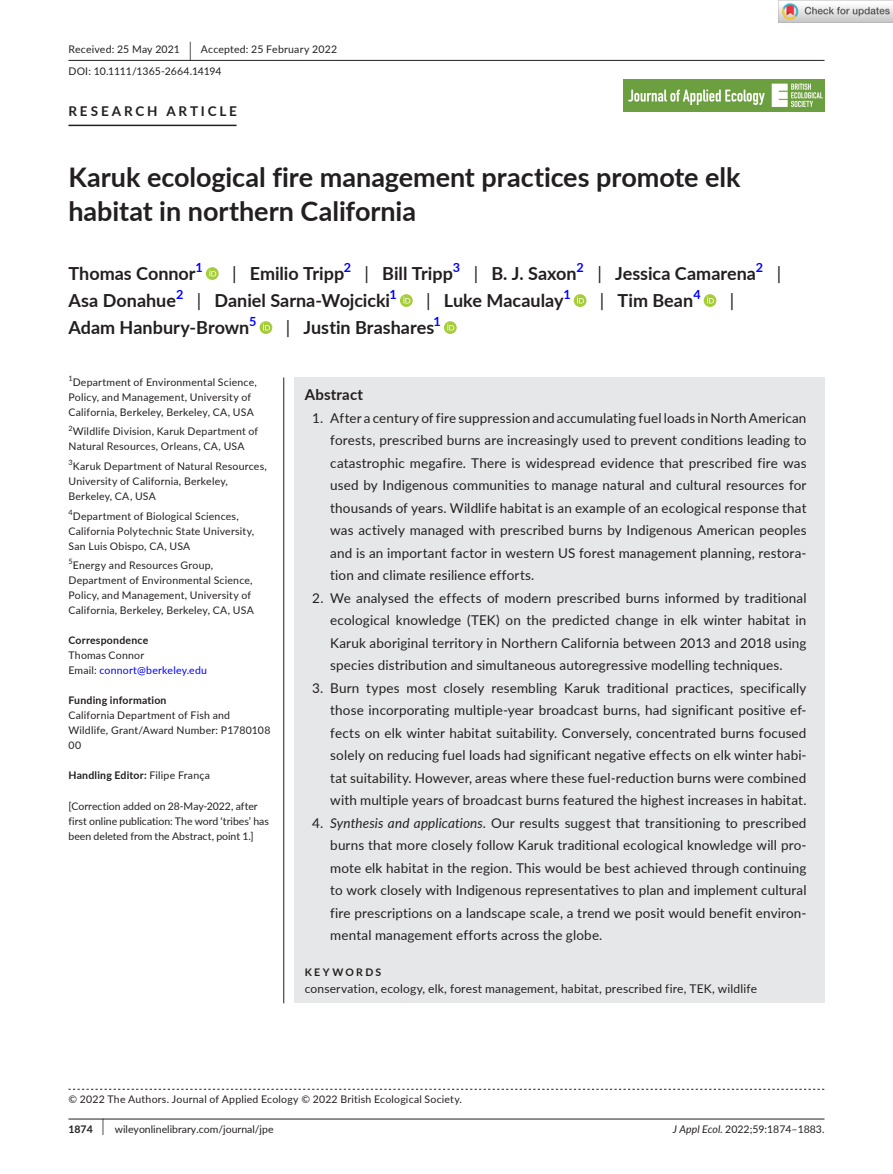
<style>
.page{position:relative;width:893px;height:1174px;background:#fff}
.page>*{position:absolute;margin:0;border:0;box-sizing:border-box;transform-origin:0 0}
.t1{font:700 27px/34.5px "Lato";color:#231f20}
.t2{font:700 18px "Lato";color:#231f20}
.t3{font:18px "Lato";color:#231f20}
.t4{font:700 15px "Lato";letter-spacing:.015em;color:#231f20}
.t5{font:13.5px/22.5px "Lato";letter-spacing:.01em;color:#231f20;text-align:justify}
.t6{font:700 13.5px "Lato";letter-spacing:.21em;color:#231f20}
.t7{font:700 12.6px "Lato";color:#00f}
.t8{font:12px "Lato";letter-spacing:.015em;color:#231f20}
.t9{font:10.5px/15px "Lato";letter-spacing:.015em;color:#231f20}
.t10{font:700 10.5px "Lato";letter-spacing:.02em;color:#231f20}
.t11{font:10.5px/15px "Lato";letter-spacing:.02em;color:#00f}
.t12{font:700 10.5px "Lato";letter-spacing:.22em;color:#231f20}
.t13{font:7.35px "Lato";color:#231f20}
.s1{font-size:19.65px}
.s2{font-weight:400}
.s3{color:#231f20}
.s4{font-style:italic}
.s5{font-weight:700}
.s6{font-size:17.4px}
</style>
<div class="page">
<hr style="left:68px;top:1118px;width:756px;height:1px;background:#231f20">
<img style="left:623px;top:79px;width:201px;height:33px">
<hr style="left:68px;top:60px;width:756px;height:1px;background:#231f20">
<hr style="left:68px;top:125px;width:169px;height:1px;background:#231f20">
<svg style="left:206px;top:267px;width:13px;height:13px"></svg>
<svg style="left:209px;top:269px;width:7px;height:7px"></svg>
<svg style="left:400px;top:294px;width:13px;height:13px"></svg>
<svg style="left:403px;top:296px;width:7px;height:7px"></svg>
<svg style="left:574px;top:294px;width:12px;height:13px"></svg>
<svg style="left:577px;top:296px;width:7px;height:7px"></svg>
<svg style="left:704px;top:294px;width:12px;height:13px"></svg>
<svg style="left:707px;top:296px;width:7px;height:7px"></svg>
<svg style="left:260px;top:321px;width:12px;height:13px"></svg>
<svg style="left:263px;top:323px;width:7px;height:7px"></svg>
<svg style="left:444px;top:321px;width:13px;height:13px"></svg>
<svg style="left:447px;top:323px;width:7px;height:7px"></svg>
<svg style="left:68px;top:1088px;width:756px;height:1px"></svg>
<div style="left:294px;top:377px;width:530px;height:626px;background:#e6e7e9"></div>
<hr style="left:283px;top:377px;width:1px;height:626px;background:#231f20">
<img style="left:779px;top:0;width:114px;height:23px">
<p class="t9" style="left:68px;top:38px;width:270px;line-height:21.8px">Received: 25 May 2021 <span class="s1">|</span> Accepted: 25 February 2022<br>DOI: 10.1111/1365-2664.14194</p>
<p class="t6" style="left:68px;top:101px;width:170px">RESEARCH ARTICLE</p>
<h1 class="t1" style="left:68px;top:159px;width:674px">Karuk ecological fire management practices promote elk habitat in northern California</h1>
<h2 class="t2" style="left:68px;top:260px;width:129px">Thomas Connor</h2>
<p class="t7" style="left:196px;top:258px;width:9px">1</p>
<h2 class="t2" style="left:232px;top:260px;width:114px"><span class="s2">|</span> Emilio Tripp</h2>
<p class="t7" style="left:344px;top:258px;width:9px">2</p>
<h2 class="t2" style="left:365px;top:260px;width:90px"><span class="s2">|</span> Bill Tripp</h2>
<p class="t7" style="left:453px;top:258px;width:9px">3</p>
<h2 class="t2" style="left:474px;top:260px;width:105px"><span class="s2">|</span> B. J. Saxon</h2>
<p class="t7" style="left:577px;top:258px;width:9px">2</p>
<h2 class="t2" style="left:597px;top:260px;width:160px"><span class="s2">|</span> Jessica Camarena</h2>
<p class="t7" style="left:756px;top:258px;width:9px">2</p>
<h2 class="t3" style="left:777px;top:260px;width:6px">|</h2>
<h2 class="t2" style="left:68px;top:287px;width:109px">Asa Donahue</h2>
<p class="t7" style="left:176px;top:285px;width:9px">2</p>
<h2 class="t2" style="left:197px;top:287px;width:195px"><span class="s2">|</span> Daniel Sarna-Wojcicki</h2>
<p class="t7" style="left:390px;top:285px;width:9px">1</p>
<h2 class="t2" style="left:426px;top:287px;width:139px"><span class="s2">|</span> Luke Macaulay</h2>
<p class="t7" style="left:563px;top:285px;width:9px">1</p>
<h2 class="t2" style="left:600px;top:287px;width:95px"><span class="s2">|</span> Tim Bean</h2>
<p class="t7" style="left:693px;top:285px;width:9px">4</p>
<h2 class="t3" style="left:730px;top:287px;width:6px">|</h2>
<h2 class="t2" style="left:68px;top:314px;width:182px">Adam Hanbury-Brown</h2>
<p class="t7" style="left:249px;top:312px;width:9px">5</p>
<h2 class="t2" style="left:286px;top:314px;width:150px"><span class="s2">|</span> Justin Brashares</h2>
<p class="t7" style="left:434px;top:312px;width:9px">1</p>
<p class="t13" style="left:68px;top:373px;width:6px">1</p>
<p class="t9" style="left:68px;top:374px;width:190px;text-align:center">Department of Environmental Science,<br>Policy, and Management, University of<br>California, Berkeley, Berkeley, CA, USA</p>
<p class="t9" style="left:68px;top:424px;width:191px"><sup>2</sup>Wildlife Division, Karuk Department of<br>Natural Resources, Orleans, CA, USA</p>
<p class="t9" style="left:68px;top:458px;width:200px"><sup>3</sup>Karuk Department of Natural Resources,<br>University of California, Berkeley,<br>Berkeley, CA, USA</p>
<p class="t9" style="left:68px;top:508px;width:187px"><sup>4</sup>Department of Biological Sciences,<br>California Polytechnic State University,<br>San Luis Obispo, CA, USA</p>
<p class="t9" style="left:68px;top:557px;width:187px"><sup>5</sup>Energy and Resources Group, Department of Environmental Science, Policy, and Management, University of California, Berkeley, Berkeley, CA, USA</p>
<p class="t10" style="left:68px;top:632px;width:81px">Correspondence</p>
<p class="t11" style="left:68px;top:647px;width:140px"><span class="s3">Thomas Connor<br>Email:</span> connort@berkeley.edu</p>
<p class="t10" style="left:68px;top:692px;width:100px">Funding information</p>
<p class="t9" style="left:68px;top:707px;width:203px">California Department of Fish and<br>Wildlife, Grant/Award Number: P1780108<br>00</p>
<p class="t10" style="left:68px;top:767px;width:143px">Handling Editor: <span class="s2">Filipe França</span></p>
<p class="t9" style="left:68px;top:798px;width:202px">[Correction added on 28-May-2022, after first online publication: The word ‘tribes’ has been deleted from the Abstract, point 1.]</p>
<p class="t4" style="left:305px;top:383px;width:60px">Abstract</p>
<p class="t5" style="left:330px;top:406px;width:478px;text-indent:-18px">1. After a century of fire suppression and accumulating fuel loads in North American forests, prescribed burns are increasingly used to prevent conditions leading to catastrophic megafire. There is widespread evidence that prescribed fire was used by Indigenous communities to manage natural and cultural resources for thousands of years. Wildlife habitat is an example of an ecological response that was actively managed with prescribed burns by Indigenous American peoples and is an important factor in western US forest management planning, restora&shy;tion and climate resilience efforts.</p>
<p class="t5" style="left:330px;top:586px;width:478px;text-indent:-18px">2. We analysed the effects of modern prescribed burns informed by traditional ecological knowledge (TEK) on the predicted change in elk winter habitat in Karuk aboriginal territory in Northern California between 2013 and 2018 using species distribution and simultaneous autoregressive modelling techniques.</p>
<p class="t5" style="left:330px;top:676px;width:478px;text-indent:-18px">3. Burn types most closely resembling Karuk traditional practices, specifically those incorporating multiple-year broadcast burns, had significant positive ef&shy;fects on elk winter habitat suitability. Conversely, concentrated burns focused solely on reducing fuel loads had significant negative effects on elk winter habi&shy;tat suitability. However, areas where these fuel-reduction burns were combined with multiple years of broadcast burns featured the highest increases in habitat.</p>
<p class="t5" style="left:330px;top:811px;width:478px;text-indent:-18px">4. <span class="s4">Synthesis and applications</span>. Our results suggest that transitioning to prescribed burns that more closely follow Karuk traditional ecological knowledge will pro&shy;mote elk habitat in the region. This would be best achieved through continuing to work closely with Indigenous representatives to plan and implement cultural fire prescriptions on a landscape scale, a trend we posit would benefit environ&shy;mental management efforts across the globe.</p>
<p class="t12" style="left:305px;top:964px;width:78px">KEYWORDS</p>
<p class="t8" style="left:305px;top:979px;width:454px">conservation, ecology, elk, forest management, habitat, prescribed fire, TEK, wildlife</p>
<p class="t9" style="left:68px;top:1091px;width:395px">© 2022 The Authors. Journal of Applied Ecology © 2022 British Ecological Society.</p>
<p class="t9" style="left:68px;top:1121px;width:207px"><span class="s5">1874</span> <span class="s6">|</span> wileyonlinelibrary.com/journal/jpe</p>
<p class="t9" style="left:673px;top:1121px;width:153px"><span class="s4">J Appl Ecol.</span> 2022;59:1874–1883.</p>
</div>
